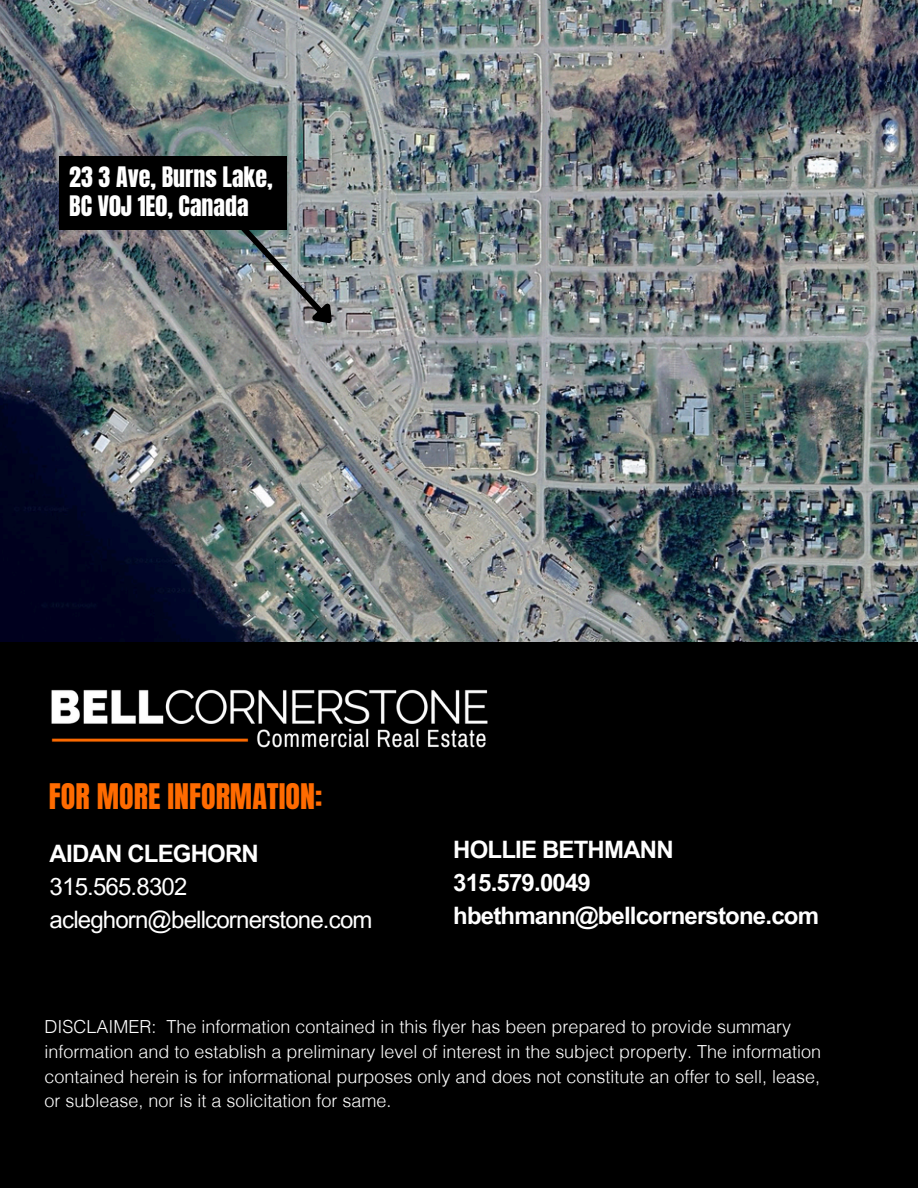
<style>
.page{position:relative;width:918px;height:1188px;background:#fff}
.page>*{position:absolute;margin:0;border:0;box-sizing:border-box;transform-origin:0 0}
.t1{font:30px "Anton";color:#ff6b00}
.t2{font:700 24px/32.7px "Arial MT Pro";letter-spacing:-.035em;color:#fff}
.t3{font:24px/32.7px "Arial MT Pro";letter-spacing:-.035em;color:#fff}
.t4{font:24px/28.2px "Anton";color:#fff}
.t5{font:300 18px/24.8px "Helvetica";color:#fff}
.s1{font-weight:700}
</style>
<div class="page">
<img style="left:0;top:0;width:918px;height:642px">
<div style="left:0;top:642px;width:918px;height:546px;background:#000"></div>
<img style="left:230px;top:215px;width:117px;height:126px">
<div style="left:60px;top:156px;width:227px;height:74px;background:#000"></div>
<img style="left:51px;top:689px;width:437px;height:59px">
<h1 class="t4" style="left:69px;top:164px;width:205px">23 3 Ave, Burns Lake,<br>BC V0J 1E0, Canada</h1>
<h3 class="t1" style="left:49px;top:775px;width:275px">FOR MORE INFORMATION:</h3>
<p class="t3" style="left:50px;top:841px;width:324px"><span class="s1">AIDAN CLEGHORN<br></span>315.565.8302 acleghorn@bellcornerstone.com</p>
<h2 class="t2" style="left:453px;top:837px;width:367px">HOLLIE BETHMANN<br>315.579.0049 hbethmann@bellcornerstone.com</h2>
<p class="t5" style="left:45px;top:1014px;width:778px">DISCLAIMER: The information contained in this flyer has been prepared to provide summary information and to establish a preliminary level of interest in the subject property. The information contained herein is for informational purposes only and does not constitute an offer to sell, lease, or sublease, nor is it a solicitation for same.</p>
</div>
